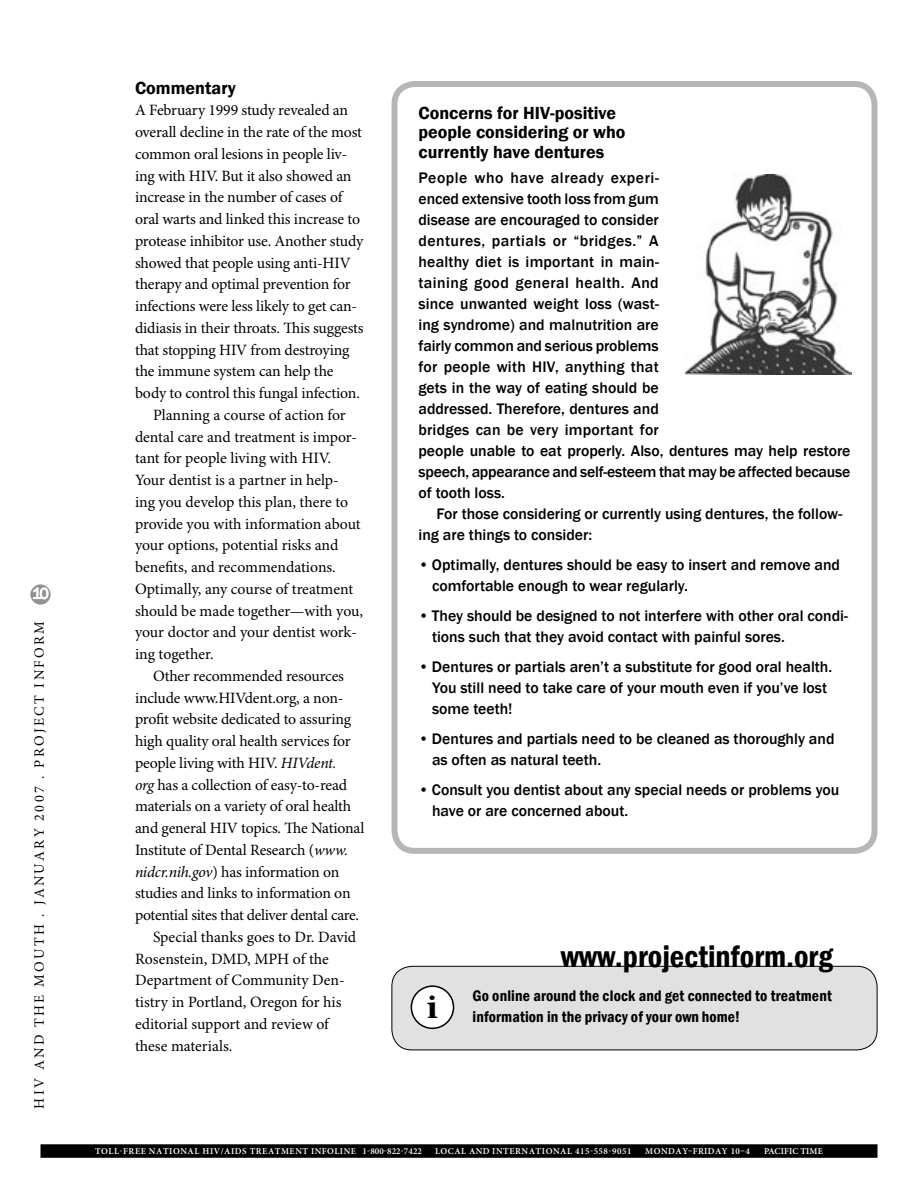
<style>
.page{position:relative;width:918px;height:1188px;background:#fff}
.page>*{position:absolute;margin:0;border:0;box-sizing:border-box;transform-origin:0 0}
.t1{font:36px "Berkeley Old Style ITCT Black";color:#000}
.t2{font:600 condensed 31.5px "Franklin Gothic";color:#000}
.Mouth_Subhead_1{font:600 18px/19.5px "Franklin Gothic";color:#000}
.Mouth_Para_Indent{font:15.75px/21.8px "Minion Pro";letter-spacing:-.01em;color:#000}
.Mouth_Para_Indent_No{font:500 15.75px/21px "Franklin Gothic";color:#000}
.Mouth_Bullet{font:500 15.75px/21px "Franklin Gothic";color:#000}
.Mouth_Para_Indent_No-2{font:15.75px/21.8px "Minion Pro";letter-spacing:-.01em;color:#000}
.t3{font:600 condensed 15.75px "Franklin Gothic";letter-spacing:.01em;color:#000}
.Mouth_Para_Indent-2{font:500 15.75px/21px "Franklin Gothic";color:#000}
.t4{font:15.75px "Franklin Gothic";color:#fff}
.t5{font:14.25px "Minion Pro";letter-spacing:.16em;color:#000}
.t6{font:600 9px "Minion Pro";letter-spacing:.06em;color:#fff}
.t7{font:600 9px "Minion Pro";letter-spacing:.01em;color:#fff}
.s1{font-style:italic}
</style>
<div class="page">
<div style="left:391px;top:966px;width:487px;height:84px;background:#e1e1e1"></div>
<svg style="left:411px;top:986px;width:43px;height:42px"></svg>
<div style="left:411px;top:985px;width:43px;height:44px;border:2px solid #000;border-radius:50%"></div>
<div style="left:413px;top:988px;width:38px;height:38px;background:#fff;border-radius:50%"></div>
<svg style="left:391px;top:81px;width:487px;height:770px"></svg>
<div style="left:40px;top:1144px;width:838px;height:14px;background:#000"></div>
<svg style="left:30px;top:584px;width:21px;height:21px"></svg>
<svg style="left:33px;top:587px;width:16px;height:13px"></svg>
<img style="left:686px;top:174px;width:166px;height:200px">
<p class="t4" style="left:32px;top:584px;width:18px">10</p>
<p class="t5" style="left:31px;top:1109px;width:489px;rotate:-90deg">HIV AND THE MOUTH . JANUARY 2007 . PROJECT INFORM</p>
<p class="Mouth_Subhead_1" style="left:135px;top:78px;width:102px">Commentary</p>
<p class="Mouth_Para_Indent_No-2" style="left:135px;top:100px;width:230px">A February 1999 study revealed an overall decline in the rate of the most common oral lesions in people liv&shy;ing with HIV. But it also showed an increase in the number of cases of oral warts and linked this increase to protease inhibitor use. Another study showed that people using anti-HIV therapy and optimal prevention for infections were less likely to get can&shy;didiasis in their throats. This suggests that stopping HIV from destroying the immune system can help the body to control this fungal infection.</p>
<p class="Mouth_Para_Indent" style="left:135px;top:405px;width:230px;text-indent:18px">Planning a course of action for dental care and treatment is impor&shy;tant for people living with HIV.<br>Your dentist is a partner in help-<br>ing you develop this plan, there to provide you with information about your options, potential risks and benefits, and recommendations.<br>Optimally, any course of treatment should be made together—with you, your doctor and your dentist work&shy;ing together.</p>
<p class="Mouth_Para_Indent" style="left:135px;top:666px;width:231px;text-indent:18px">Other recommended resources include www.HIVdent.org, a non&shy;profit website dedicated to assuring high quality oral health services for people living with HIV. <span class="s1">HIVdent.<br>org</span> has a collection of easy-to-read materials on a variety of oral health and general HIV topics. The National Institute of Dental Research (<span class="s1">www. nidcr.nih.gov</span>) has information on studies and links to information on potential sites that deliver dental care.</p>
<p class="Mouth_Para_Indent" style="left:135px;top:927px;width:223px;text-indent:18px">Special thanks goes to Dr. David<br>Rosenstein, DMD, MPH of the<br>Department of Community Den&shy;tistry in Portland, Oregon for his editorial support and review of these materials.</p>
<p class="Mouth_Subhead_1" style="left:418px;top:103px;width:209px">Concerns for HIV-positive people considering or who currently have dentures</p>
<p class="Mouth_Para_Indent_No" style="left:418px;top:168px;width:433px">People who have already experi-<br>enced extensive tooth loss from gum<br>disease are encouraged to consider<br>dentures, partials or “bridges.” A<br>healthy diet is important in main-<br>taining good general health. And<br>since unwanted weight loss (wast-<br>ing syndrome) and malnutrition are<br>fairly common and serious problems<br>for people with HIV, anything that<br>gets in the way of eating should be<br>addressed. Therefore, dentures and<br>bridges can be very important for<br>people unable to eat properly. Also, dentures may help restore speech, appearance and self-esteem that may be affected because of tooth loss.</p>
<p class="Mouth_Para_Indent-2" style="left:418px;top:504px;width:425px;text-indent:18px">For those considering or currently using dentures, the follow&shy;ing are things to consider:</p>
<p class="Mouth_Bullet" style="left:432px;top:555px;width:410px;text-indent:-14px">• Optimally, dentures should be easy to insert and remove and comfortable enough to wear regularly.</p>
<p class="Mouth_Bullet" style="left:432px;top:606px;width:417px;text-indent:-14px">• They should be designed to not interfere with other oral condi&shy;tions such that they avoid contact with painful sores.</p>
<p class="Mouth_Bullet" style="left:432px;top:657px;width:402px;text-indent:-14px">• Dentures or partials aren’t a substitute for good oral health.<br>You still need to take care of your mouth even if you’ve lost some teeth!</p>
<p class="Mouth_Bullet" style="left:432px;top:729px;width:404px;text-indent:-14px">• Dentures and partials need to be cleaned as thoroughly and as often as natural teeth.</p>
<p class="Mouth_Bullet" style="left:432px;top:780px;width:409px;text-indent:-14px">• Consult you dentist about any special needs or problems you have or are concerned about.</p>
<p class="t1" style="left:427px;top:989px;width:13px">i</p>
<p class="t2" style="left:561px;top:935px;width:274px">www.projectinform.org</p>
<p class="t3" style="left:472px;top:985px;width:361px">Go online around the clock and get connected to treatment</p>
<p class="t3" style="left:472px;top:1006px;width:269px">information in the privacy of your own home!</p>
<p class="t6" style="left:95px;top:1146px;width:328px">TOLL-FREE NATIONAL HIV/AIDS TREATMENT INFOLINE 1-800-822-7422</p>
<p class="t6" style="left:435px;top:1146px;width:198px">LOCAL AND INTERNATIONAL 415-558-9051</p>
<p class="t6" style="left:645px;top:1146px;width:106px">MONDAY–FRIDAY 10–4</p>
<p class="t7" style="left:764px;top:1146px;width:60px">PACIFIC TIME</p>
</div>
